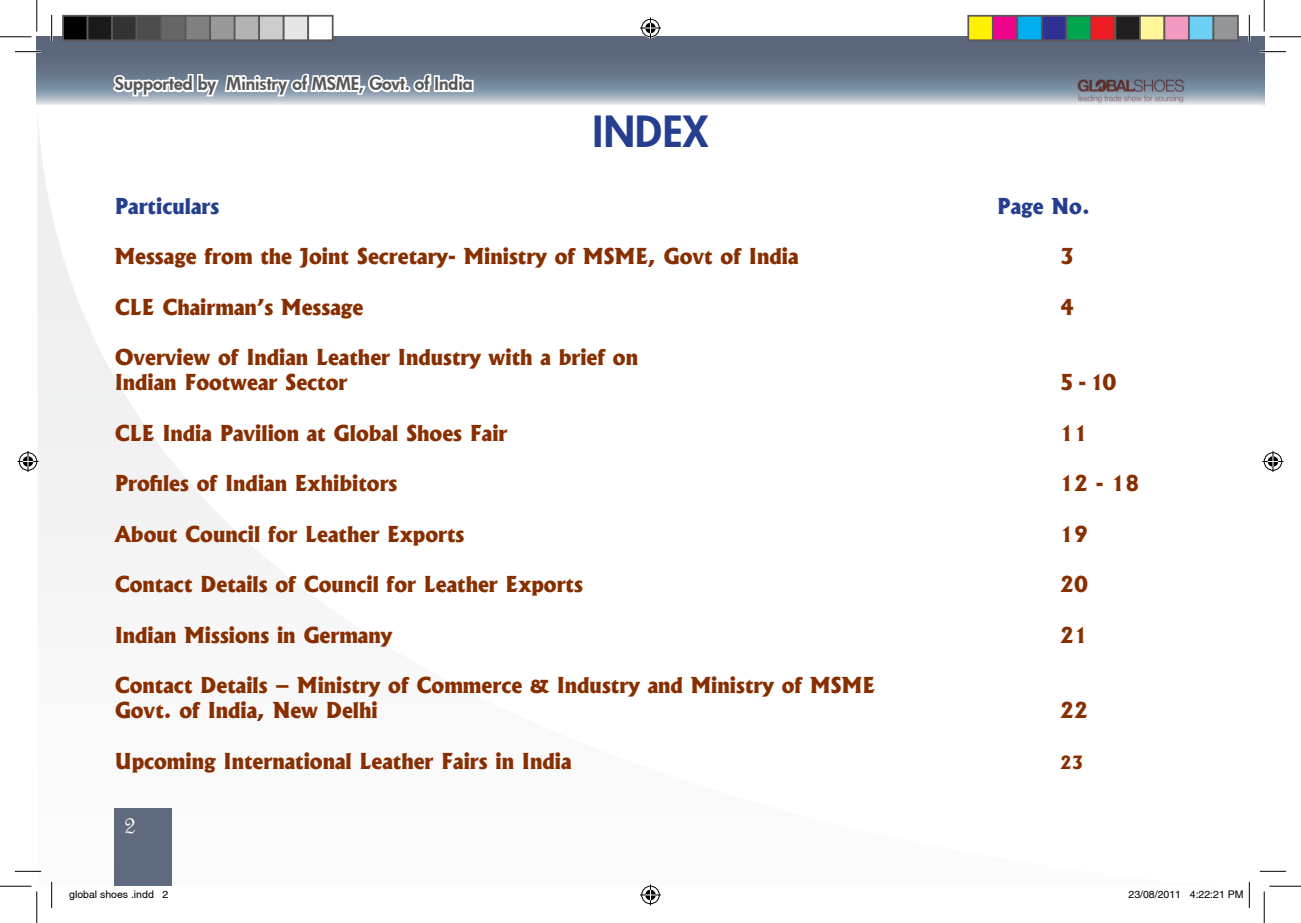
<style>
.page{position:relative;width:1301px;height:923px;background:#fff}
.page>*{position:absolute;margin:0;border:0;box-sizing:border-box;transform-origin:0 0}
.t1{font:800 42px "Futura";color:#253f8e}
.t2{font:31.5px "French Script";color:#fff}
.t3{font:800 21px "Albertus";color:#882f01}
.t4{font:800 21px "Albertus";color:#253f8e}
.t5{font:800 17.5px "Futura";color:#57585a}
.t6{font:800 17.5px "Albertus";color:#882f01}
.t7{font:10.5px "Helvetica";color:#000}
</style>
<div class="page">
<svg style="left:38px;top:123px;width:237px;height:763px"></svg>
<svg style="left:37px;top:37px;width:1152px;height:68px"></svg>
<div style="left:115px;top:808px;width:57px;height:78px;background:#5f6a7e"></div>
<svg style="left:111px;top:63px;width:364px;height:42px"></svg>
<img style="left:1060px;top:65px;width:129px;height:40px">
<hr style="left:15px;top:51px;width:26px;height:2px;background:#fff">
<hr style="left:15px;top:870px;width:26px;height:2px;background:#fff">
<hr style="left:51px;top:15px;width:2px;height:26px;background:#fff">
<hr style="left:51px;top:881px;width:2px;height:26px;background:#fff">
<svg style="left:15px;top:51px;width:26px;height:1px"></svg>
<svg style="left:15px;top:870px;width:26px;height:1px"></svg>
<svg style="left:51px;top:15px;width:1px;height:26px"></svg>
<svg style="left:51px;top:881px;width:1px;height:26px"></svg>
<hr style="left:0;top:36px;width:32px;height:1px;background:#000">
<hr style="left:1269px;top:36px;width:31px;height:1px;background:#000">
<hr style="left:0;top:885px;width:32px;height:1px;background:#000">
<hr style="left:1269px;top:885px;width:31px;height:1px;background:#000">
<hr style="left:36px;top:0;width:1px;height:32px;background:#000">
<hr style="left:36px;top:891px;width:1px;height:31px;background:#000">
<hr style="left:1263px;top:0;width:1px;height:32px;background:#000">
<hr style="left:1263px;top:891px;width:1px;height:31px;background:#000">
<svg style="left:640px;top:18px;width:21px;height:21px"></svg>
<svg style="left:640px;top:884px;width:21px;height:21px"></svg>
<svg style="left:18px;top:451px;width:21px;height:21px"></svg>
<div style="left:63px;top:16px;width:25px;height:24px;background:#000"></div>
<div style="left:62px;top:15px;width:26px;height:26px;border:2px solid #595959"></div>
<div style="left:88px;top:16px;width:24px;height:24px;background:#1a1a1a"></div>
<div style="left:87px;top:15px;width:26px;height:26px;border:2px solid #595959"></div>
<div style="left:112px;top:16px;width:25px;height:24px;background:#333"></div>
<div style="left:111px;top:15px;width:26px;height:26px;border:2px solid #595959"></div>
<div style="left:137px;top:16px;width:24px;height:24px;background:#4d4d4d"></div>
<div style="left:136px;top:15px;width:26px;height:26px;border:2px solid #595959"></div>
<div style="left:161px;top:16px;width:25px;height:24px;background:#666"></div>
<div style="left:160px;top:15px;width:26px;height:26px;border:2px solid #595959"></div>
<div style="left:186px;top:16px;width:24px;height:24px;background:#808080"></div>
<div style="left:185px;top:15px;width:26px;height:26px;border:2px solid #595959"></div>
<div style="left:210px;top:16px;width:25px;height:24px;background:#999"></div>
<div style="left:209px;top:15px;width:26px;height:26px;border:2px solid #595959"></div>
<div style="left:235px;top:16px;width:24px;height:24px;background:#b3b3b3"></div>
<div style="left:234px;top:15px;width:26px;height:26px;border:2px solid #595959"></div>
<div style="left:259px;top:16px;width:25px;height:24px;background:#ccc"></div>
<div style="left:258px;top:15px;width:26px;height:26px;border:2px solid #595959"></div>
<div style="left:284px;top:16px;width:24px;height:24px;background:#e6e6e6"></div>
<div style="left:283px;top:15px;width:26px;height:26px;border:2px solid #595959"></div>
<div style="left:308px;top:16px;width:25px;height:24px;background:#fff"></div>
<div style="left:307px;top:15px;width:26px;height:26px;border:2px solid #595959"></div>
<div style="left:968px;top:16px;width:24px;height:24px;background:#fff101"></div>
<div style="left:967px;top:15px;width:26px;height:26px;border:2px solid #595959"></div>
<div style="left:992px;top:16px;width:25px;height:24px;background:#ed028c"></div>
<div style="left:991px;top:15px;width:27px;height:26px;border:2px solid #595959"></div>
<div style="left:1017px;top:16px;width:24px;height:24px;background:#00aeef"></div>
<div style="left:1016px;top:15px;width:26px;height:26px;border:2px solid #595959"></div>
<div style="left:1041px;top:16px;width:25px;height:24px;background:#2e3092"></div>
<div style="left:1040px;top:15px;width:27px;height:26px;border:2px solid #595959"></div>
<div style="left:1066px;top:16px;width:24px;height:24px;background:#00a54f"></div>
<div style="left:1065px;top:15px;width:26px;height:26px;border:2px solid #595959"></div>
<div style="left:1090px;top:16px;width:25px;height:24px;background:#ee1d23"></div>
<div style="left:1089px;top:15px;width:27px;height:26px;border:2px solid #595959"></div>
<div style="left:1115px;top:16px;width:24px;height:24px;background:#231f20"></div>
<div style="left:1114px;top:15px;width:26px;height:26px;border:2px solid #595959"></div>
<div style="left:1139px;top:16px;width:25px;height:24px;background:#fff79a"></div>
<div style="left:1138px;top:15px;width:27px;height:26px;border:2px solid #595959"></div>
<div style="left:1164px;top:16px;width:24px;height:24px;background:#f499c2"></div>
<div style="left:1163px;top:15px;width:26px;height:26px;border:2px solid #595959"></div>
<div style="left:1187px;top:15px;width:27px;height:26px;border:2px solid #595959"></div>
<svg style="left:1189px;top:15px;width:96px;height:892px"></svg>
<p class="t5" style="left:115px;top:72px;width:359px">Supported by Ministry of MSME, Govt. of India</p>
<p class="t1" style="left:592px;top:103px;width:118px">INDEX</p>
<p class="t4" style="left:115px;top:193px;width:106px">Particulars</p>
<p class="t4" style="left:997px;top:193px;width:94px">Page No.</p>
<p class="t3" style="left:115px;top:243px;width:685px">Message from the Joint Secretary- Ministry of MSME, Govt of India</p>
<p class="t3" style="left:1060px;top:243px;width:15px">3</p>
<p class="t3" style="left:115px;top:293px;width:250px">CLE Chairman’s Message</p>
<p class="t3" style="left:1060px;top:293px;width:15px">4</p>
<p class="t3" style="left:115px;top:344px;width:525px">Overview of Indian Leather Industry with a brief on</p>
<p class="t3" style="left:115px;top:369px;width:234px">Indian Footwear Sector</p>
<p class="t3" style="left:1060px;top:369px;width:58px">5 - 10</p>
<p class="t3" style="left:115px;top:419px;width:394px">CLE India Pavilion at Global Shoes Fair</p>
<p class="t3" style="left:1060px;top:419px;width:29px">11</p>
<p class="t3" style="left:115px;top:470px;width:284px">Profiles of Indian Exhibitors</p>
<p class="t3" style="left:1060px;top:470px;width:81px">12 - 18</p>
<p class="t3" style="left:115px;top:520px;width:351px">About Council for Leather Exports</p>
<p class="t3" style="left:1060px;top:520px;width:29px">19</p>
<p class="t3" style="left:115px;top:571px;width:470px">Contact Details of Council for Leather Exports</p>
<p class="t3" style="left:1060px;top:571px;width:29px">20</p>
<p class="t3" style="left:115px;top:621px;width:279px">Indian Missions in Germany</p>
<p class="t3" style="left:1060px;top:621px;width:29px">21</p>
<p class="t3" style="left:115px;top:671px;width:762px">Contact Details – Ministry of Commerce &amp; Industry and Ministry of MSME</p>
<p class="t3" style="left:115px;top:697px;width:264px">Govt. of India, New Delhi</p>
<p class="t3" style="left:1060px;top:697px;width:29px">22</p>
<p class="t3" style="left:115px;top:747px;width:458px">Upcoming International Leather Fairs in India</p>
<p class="t6" style="left:1060px;top:751px;width:25px">23</p>
<p class="t2" style="left:124px;top:803px;width:13px">2</p>
<p class="t7" style="left:69px;top:887px;width:101px">global shoes .indd 2</p>
<p class="t7" style="left:1128px;top:887px;width:116px">23/08/2011 4:22:21 PM</p>
</div>
